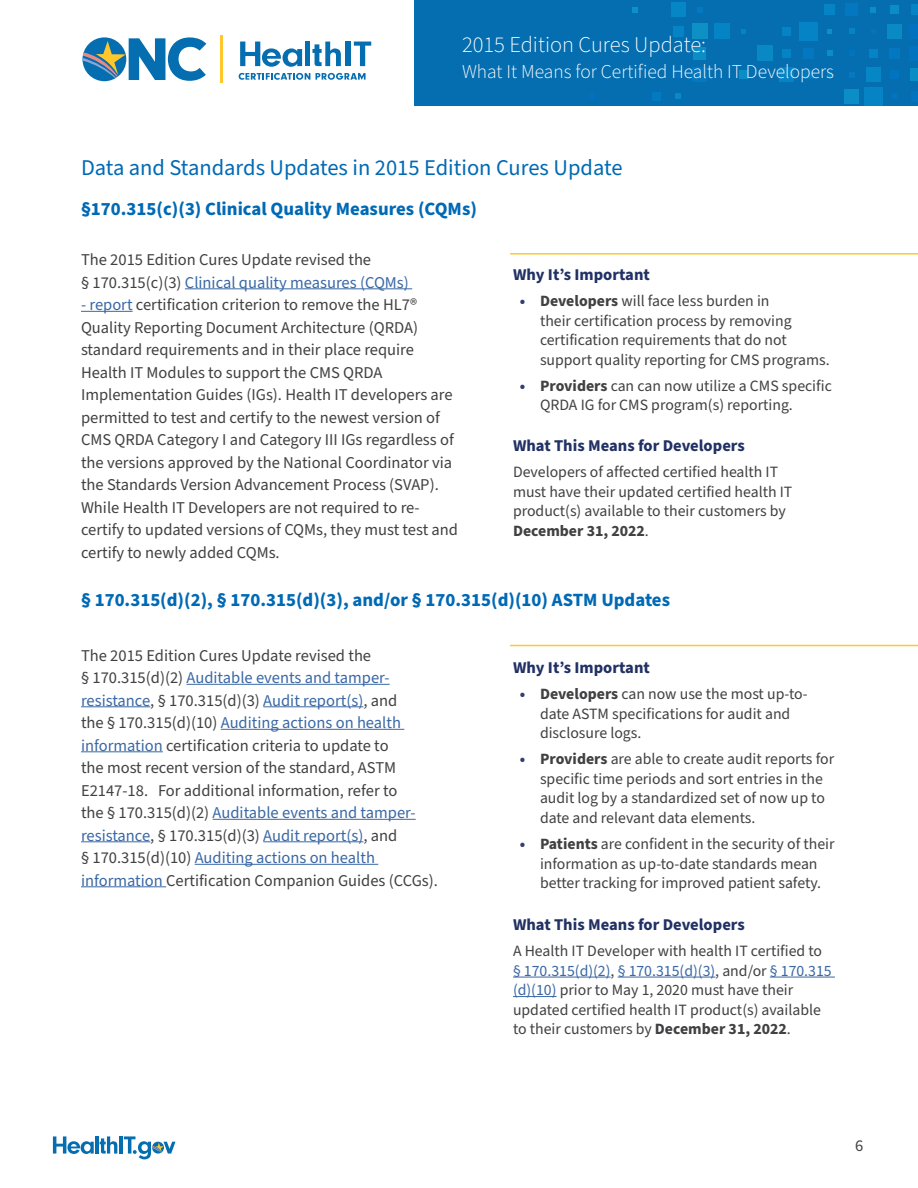
<style>
.page{position:relative;width:918px;height:1188px;background:#fff}
.page>*{position:absolute;margin:0;border:0;box-sizing:border-box;transform-origin:0 0}
.t1{font:22.5px "Source Sans Pro";color:#0069b5}
.t2{font:300 22.5px "Source Sans Pro";color:#fff}
.t3{font:300 19.5px "Source Sans Pro";color:#fff}
.t4{font:700 18.75px "Source Sans Pro";color:#0069b5}
.t5{font:16.5px/22.5px "Source Sans Pro";color:#414042}
.t6{font:700 16.5px "Source Sans Pro";color:#213164}
.t7{font:15.75px/19.5px "Source Sans Pro";color:#414042}
.s1{color:#3a68a5}
.s2{font-weight:700;color:#343e6e}
.s3{font-weight:700}
</style>
<div class="page">
<div style="left:414px;top:0;width:504px;height:106px;background:#056eb0"></div>
<div style="left:891px;top:5px;width:8px;height:9px;background:#0a8dc5"></div>
<div style="left:782px;top:27px;width:9px;height:9px;background:#0583c5"></div>
<div style="left:891px;top:70px;width:8px;height:9px;background:#0274bf"></div>
<div style="left:869px;top:49px;width:9px;height:8px;background:#0583c5"></div>
<div style="left:804px;top:70px;width:9px;height:9px;background:#037ac0"></div>
<div style="left:782px;top:49px;width:9px;height:8px;background:#0584c5"></div>
<div style="left:739px;top:70px;width:9px;height:9px;background:#0b8ec5"></div>
<div style="left:652px;top:92px;width:9px;height:9px;background:#037ac0"></div>
<svg style="left:871px;top:29px;width:4px;height:5px"></svg>
<svg style="left:828px;top:29px;width:4px;height:5px"></svg>
<svg style="left:741px;top:29px;width:4px;height:5px"></svg>
<svg style="left:828px;top:73px;width:4px;height:4px"></svg>
<div style="left:799px;top:22px;width:19px;height:19px;background:#0583c5"></div>
<div style="left:864px;top:87px;width:19px;height:19px;background:#0583c5"></div>
<div style="left:909px;top:24px;width:9px;height:15px;background:#0271bf"></div>
<div style="left:888px;top:24px;width:14px;height:15px;background:#098ac5"></div>
<div style="left:909px;top:46px;width:9px;height:14px;background:#0274bf"></div>
<div style="left:866px;top:68px;width:14px;height:14px;background:#0687c5"></div>
<div style="left:844px;top:89px;width:15px;height:15px;background:#0b8ec5"></div>
<div style="left:779px;top:68px;width:15px;height:14px;background:#0583c5"></div>
<div style="left:671px;top:3px;width:15px;height:14px;background:#0687c5"></div>
<div style="left:693px;top:68px;width:14px;height:14px;background:#0377c0"></div>
<div style="left:714px;top:24px;width:16px;height:15px;background:#0584c5"></div>
<div style="left:757px;top:45px;width:16px;height:16px;background:#0889c5"></div>
<div style="left:692px;top:24px;width:16px;height:15px;background:#0c90c5"></div>
<div style="left:912px;top:5px;width:6px;height:10px;background:#0583c5"></div>
<div style="left:825px;top:5px;width:10px;height:10px;background:#0583c5"></div>
<div style="left:912px;top:91px;width:6px;height:10px;background:#0274bf"></div>
<div style="left:890px;top:48px;width:10px;height:10px;background:#0377c0"></div>
<div style="left:803px;top:48px;width:10px;height:10px;background:#0377c0"></div>
<div style="left:673px;top:26px;width:10px;height:11px;background:#0584c5"></div>
<div style="left:845px;top:3px;width:13px;height:13px;background:#0377c0"></div>
<div style="left:910px;top:68px;width:8px;height:13px;background:#0a8dc5"></div>
<div style="left:693px;top:47px;width:13px;height:13px;background:#0b8ec5"></div>
<svg style="left:870px;top:7px;width:6px;height:6px"></svg>
<svg style="left:849px;top:29px;width:5px;height:5px"></svg>
<svg style="left:892px;top:94px;width:6px;height:5px"></svg>
<svg style="left:849px;top:50px;width:5px;height:6px"></svg>
<svg style="left:849px;top:72px;width:5px;height:6px"></svg>
<svg style="left:827px;top:50px;width:6px;height:6px"></svg>
<svg style="left:697px;top:7px;width:6px;height:6px"></svg>
<svg style="left:632px;top:7px;width:6px;height:6px"></svg>
<svg style="left:675px;top:72px;width:6px;height:6px"></svg>
<svg style="left:675px;top:94px;width:6px;height:5px"></svg>
<svg style="left:589px;top:94px;width:6px;height:5px"></svg>
<svg style="left:53px;top:1136px;width:41px;height:18px"></svg>
<hr style="left:95px;top:1136px;width:4px;height:18px;background:#056eb0">
<svg style="left:100px;top:1136px;width:17px;height:18px"></svg>
<hr style="left:119px;top:1136px;width:4px;height:18px;background:#056eb0">
<svg style="left:124px;top:1136px;width:52px;height:23px"></svg>
<svg style="left:240px;top:42px;width:62px;height:25px"></svg>
<hr style="left:305px;top:42px;width:4px;height:24px;background:#056eb0">
<svg style="left:312px;top:42px;width:29px;height:24px"></svg>
<div style="left:346px;top:42px;width:5px;height:24px;background:#056eb0"></div>
<svg style="left:354px;top:42px;width:17px;height:24px"></svg>
<svg style="left:239px;top:73px;width:127px;height:7px"></svg>
<svg style="left:83px;top:37px;width:123px;height:44px"></svg>
<hr style="left:221px;top:35px;width:2px;height:48px;background:#ffc72b">
<hr style="left:185px;top:288px;width:227px;height:1px;background:#3a68a5">
<hr style="left:81px;top:311px;width:52px;height:1px;background:#3a68a5">
<hr style="left:510px;top:253px;width:408px;height:2px;background:#ffc82d">
<hr style="left:510px;top:645px;width:408px;height:1px;background:#ffc82d">
<hr style="left:187px;top:684px;width:203px;height:1px;background:#3a68a5">
<hr style="left:81px;top:706px;width:69px;height:1px;background:#3a68a5">
<hr style="left:263px;top:706px;width:100px;height:1px;background:#3a68a5">
<hr style="left:221px;top:729px;width:183px;height:1px;background:#3a68a5">
<hr style="left:81px;top:751px;width:82px;height:1px;background:#3a68a5">
<hr style="left:213px;top:819px;width:203px;height:1px;background:#3a68a5">
<hr style="left:81px;top:841px;width:69px;height:1px;background:#3a68a5">
<hr style="left:263px;top:841px;width:100px;height:1px;background:#3a68a5">
<hr style="left:195px;top:864px;width:183px;height:1px;background:#3a68a5">
<hr style="left:81px;top:886px;width:85px;height:1px;background:#3a68a5">
<hr style="left:513px;top:977px;width:98px;height:1px;background:#3a68a5">
<hr style="left:618px;top:977px;width:97px;height:1px;background:#3a68a5">
<hr style="left:770px;top:977px;width:65px;height:1px;background:#3a68a5">
<hr style="left:513px;top:996px;width:44px;height:1px;background:#3a68a5">
<h1 class="t2" style="left:462px;top:30px;width:246px">2015 Edition Cures Update:</h1>
<p class="t3" style="left:462px;top:58px;width:374px">What It Means for Certified Health IT Developers</p>
<h1 class="t1" style="left:81px;top:152px;width:543px">Data and Standards Updates in 2015 Edition Cures Update</h1>
<p class="t4" style="left:81px;top:196px;width:397px">§170.315(c)(3) Clinical Quality Measures (CQMs)</p>
<p class="t5" style="left:81px;top:249px;width:329px">The 2015 Edition Cures Update revised the<br>§ 170.315(c)(3) <span class="s1">Clinical quality measures (CQMs)</span></p>
<p class="t5" style="left:81px;top:294px;width:379px"><span class="s1">- report</span> certification criterion to remove the HL7® Quality Reporting Document Architecture (QRDA) standard requirements and in their place require Health IT Modules to support the CMS QRDA Implementation Guides (IGs). Health IT developers are permitted to test and certify to the newest version of CMS QRDA Category I and Category III IGs regardless of the versions approved by the National Coordinator via the Standards Version Advancement Process (SVAP).<br>While Health IT Developers are not required to re&shy;certify to updated versions of CQMs, they must test and certify to newly added CQMs.</p>
<p class="t6" style="left:513px;top:263px;width:138px">Why It’s Important</p>
<p class="t7" style="left:540px;top:292px;width:291px;text-indent:-20px"><span class="s2">•</span> <span class="s3">Developers</span> will face less burden in<br>their certification process by removing certification requirements that do not support quality reporting for CMS programs.</p>
<p class="t7" style="left:540px;top:376px;width:293px;text-indent:-20px"><span class="s2">•</span> <span class="s3">Providers</span> can can now utilize a CMS specific<br>QRDA IG for CMS program(s) reporting.</p>
<p class="t6" style="left:513px;top:434px;width:233px">What This Means for Developers</p>
<p class="t7" style="left:513px;top:463px;width:281px">Developers of affected certified health IT must have their updated certified health IT product(s) available to their customers by <span class="s3">December 31, 2022</span>.</p>
<p class="t4" style="left:81px;top:587px;width:591px">§ 170.315(d)(2), § 170.315(d)(3), and/or § 170.315(d)(10) ASTM Updates</p>
<p class="t5" style="left:81px;top:644px;width:359px">The 2015 Edition Cures Update revised the<br>§ 170.315(d)(2) <span class="s1">Auditable events and tamper&shy;resistance</span>, § 170.315(d)(3) <span class="s1">Audit report(s)</span>, and<br>the § 170.315(d)(10) <span class="s1">Auditing actions on health information</span> certification criteria to update to<br>the most recent version of the standard, ASTM E2147-18. For additional information, refer to<br>the § 170.315(d)(2) <span class="s1">Auditable events and tamper&shy;resistance</span>, § 170.315(d)(3) <span class="s1">Audit report(s)</span>, and<br>§ 170.315(d)(10) <span class="s1">Auditing actions on health information</span> Certification Companion Guides (CCGs).</p>
<p class="t6" style="left:513px;top:656px;width:138px">Why It’s Important</p>
<p class="t7" style="left:540px;top:685px;width:269px;text-indent:-20px"><span class="s2">•</span> <span class="s3">Developers</span> can now use the most up-to&shy;date ASTM specifications for audit and disclosure logs.</p>
<p class="t7" style="left:540px;top:750px;width:296px;text-indent:-20px"><span class="s2">•</span> <span class="s3">Providers</span> are able to create audit reports for specific time periods and sort entries in the audit log by a standardized set of now up to date and relevant data elements.</p>
<p class="t7" style="left:520px;top:835px;width:316px;text-align:center"><span class="s2">•</span> <span class="s3">Patients</span> are confident in the security of their information as up-to-date standards mean better tracking for improved patient safety.</p>
<p class="t6" style="left:513px;top:913px;width:233px">What This Means for Developers</p>
<p class="t7" style="left:513px;top:942px;width:320px">A Health IT Developer with health IT certified to <span class="s1">§ 170.315(d)(2)</span>, <span class="s1">§ 170.315(d)(3)</span>, and/or <span class="s1">§ 170.315 (d)(10)</span> prior to May 1, 2020 must have their updated certified health IT product(s) available to their customers by <span class="s3">December 31, 2022</span>.</p>
<p class="t5" style="left:855px;top:1135px;width:10px">6</p>
</div>
